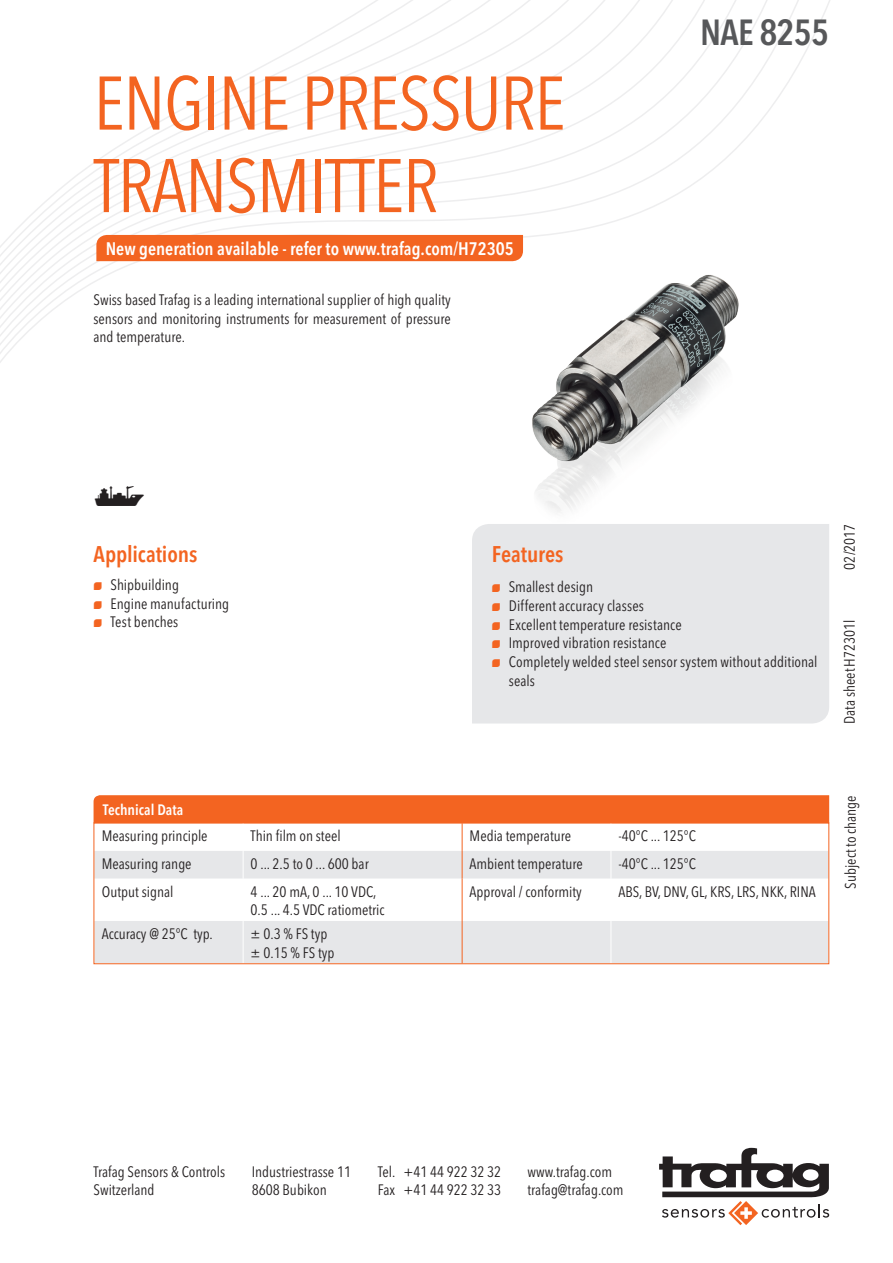
<style>
.page{position:relative;width:893px;height:1263px;background:#fff}
.page>*{position:absolute;margin:0;border:0;box-sizing:border-box;transform-origin:0 0}
.t1{font:condensed 75px/82.5px "Avenir Next LT Pro";letter-spacing:-.02em;color:#f36421}
.t2{font:600 condensed 36px "Avenir Next LT Pro";letter-spacing:-.02em;color:#57585a}
.t3{font:27px "Trafag Pictos";color:#231f20}
.t4{font:600 condensed 22.5px "Avenir Next LT Pro";letter-spacing:-.005em;color:#f36421}
.t5{font:600 condensed 18px "Avenir Next LT Pro";color:#fff}
.t6{font:condensed 15px/18.8px "Avenir Next LT Pro";color:#231f20}
.t7{font:600 condensed 15px "Avenir Next LT Pro";color:#fff}
.s1{font-family:"Trafag Pictos";font-stretch:normal;font-size:10.5px;color:#f36421}
</style>
<div class="page">
<svg style="left:659px;top:1148px;width:170px;height:77px"></svg>
<svg style="left:0;top:0;width:830px;height:363px"></svg>
<div style="left:472px;top:524px;width:357px;height:199px;background:#e6e7e9"></div>
<svg style="left:96px;top:878px;width:731px;height:84px"></svg>
<hr style="left:243px;top:878px;width:1px;height:43px;background:#fff">
<hr style="left:611px;top:878px;width:1px;height:43px;background:#fff">
<hr style="left:243px;top:921px;width:1px;height:42px;background:#fff">
<hr style="left:611px;top:921px;width:1px;height:42px;background:#fff">
<svg style="left:94px;top:795px;width:735px;height:83px"></svg>
<hr style="left:462px;top:878px;width:1px;height:43px;background:#f36421">
<hr style="left:462px;top:921px;width:1px;height:42px;background:#f36421">
<div style="left:94px;top:822px;width:735px;height:142px;border:1px solid #f36421"></div>
<img style="left:471px;top:232px;width:314px;height:314px">
<div style="left:96px;top:235px;width:427px;height:26px;background:#f36421"></div>
<h1 class="t1" style="left:94px;top:62px;width:464px">Engine Pressure<br>Transmitter</h1>
<p class="t5" style="left:106px;top:238px;width:410px">New generation available - refer to www.trafag.com/H72305</p>
<p class="t6" style="left:94px;top:290px;width:359px;text-align:justify">Swiss based Trafag is a leading international supplier of high quality sensors and monitoring instruments for measurement of pressure and temperature.</p>
<h2 class="t2" style="left:700px;top:10px;width:130px">NAE 8255</h2>
<h3 class="t3" style="left:94px;top:483px;width:54px">s</h3>
<h3 class="t4" style="left:94px;top:540px;width:105px">Applications</h3>
<p class="t6" style="left:94px;top:575px;width:137px"><span class="s1">N</span> Shipbuilding<br><span class="s1">N</span> Engine manufacturing<br><span class="s1">N</span> Test benches</p>
<h3 class="t4" style="left:492px;top:541px;width:73px">Features</h3>
<p class="t6" style="left:492px;top:577px;width:103px"><span class="s1">N</span> Smallest design</p>
<p class="t6" style="left:492px;top:596px;width:154px"><span class="s1">N</span> Different accuracy classes</p>
<p class="t6" style="left:492px;top:615px;width:191px"><span class="s1">N</span> Excellent temperature resistance</p>
<p class="t6" style="left:492px;top:634px;width:176px"><span class="s1">N</span> Improved vibration resistance</p>
<p class="t6" style="left:492px;top:652px;width:327px"><span class="s1">N</span> Completely welded steel sensor system without additional</p>
<p class="t6" style="left:509px;top:671px;width:28px">seals</p>
<p class="t6" style="left:840px;top:570px;width:48px;rotate:-90deg">02/2017</p>
<p class="t6" style="left:840px;top:724px;width:106px;rotate:-90deg">Data sheetH72301l</p>
<p class="t7" style="left:103px;top:800px;width:82px">Technical Data</p>
<p class="t6" style="left:102px;top:827px;width:107px">Measuring principle</p>
<p class="t6" style="left:251px;top:827px;width:92px">Thin film on steel</p>
<p class="t6" style="left:470px;top:827px;width:103px">Media temperature</p>
<p class="t6" style="left:618px;top:827px;width:79px">-40°C ... 125°C</p>
<p class="t6" style="left:102px;top:854px;width:91px">Measuring range</p>
<p class="t6" style="left:251px;top:854px;width:120px">0 ... 2.5 to 0 ... 600 bar</p>
<p class="t6" style="left:470px;top:854px;width:115px">Ambient temperature</p>
<p class="t6" style="left:618px;top:854px;width:79px">-40°C ... 125°C</p>
<p class="t6" style="left:102px;top:882px;width:73px">Output signal</p>
<p class="t6" style="left:251px;top:882px;width:135px">4 ... 20 mA, 0 ... 10 VDC,<br>0.5 ... 4.5 VDC ratiometric</p>
<p class="t6" style="left:470px;top:882px;width:114px">Approval / conformity</p>
<p class="t6" style="left:618px;top:882px;width:179px">ABS, BV, DNV, GL, KRS, LRS, N KK, RINA</p>
<p class="t6" style="left:102px;top:924px;width:113px">Accuracy @ 25°C typ.</p>
<p class="t6" style="left:251px;top:924px;width:85px">± 0.3 % FS typ ± 0.15 % FS typ</p>
<p class="t6" style="left:841px;top:889px;width:95px;rotate:-90deg">Subject to change</p>
<p class="t6" style="left:94px;top:1162px;width:133px">Trafag Sensors &amp; Controls<br>Switzerland</p>
<p class="t6" style="left:252px;top:1162px;width:101px">Industriestrasse 11<br>8608 Bubikon</p>
<p class="t6" style="left:378px;top:1162px;width:125px">Tel. +41 44 922 32 32<br>Fax +41 44 922 32 33</p>
<p class="t6" style="left:528px;top:1162px;width:98px">www.trafag.com trafag@trafag.com</p>
</div>
